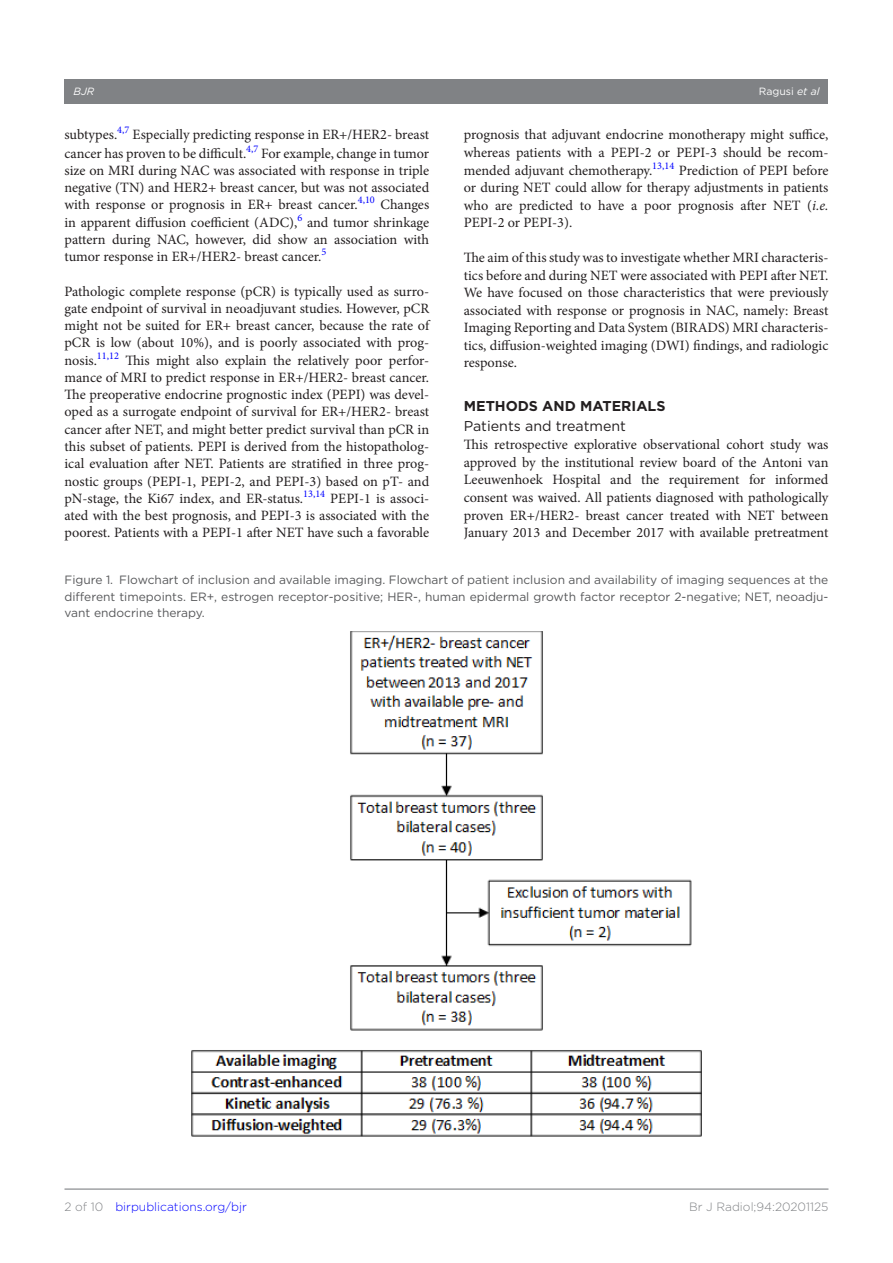
<style>
.page{position:relative;width:893px;height:1263px;background:#fff}
.page>*{position:absolute;margin:0;border:0;box-sizing:border-box;transform-origin:0 0}
.t1{font:14.25px/17.5px "Minion Pro";color:#231f20;text-align:justify}
.t2{font:14.25px "Gotham";color:#231f20}
.t3{font:700 14.25px "Gotham";color:#231f20}
.t4{font:12px/16.5px "Gotham";color:#57585a;text-align:justify}
.t5{font:300 12px "Gotham";color:#00f}
.t6{font:300 12px "Gotham";color:#808285}
.t7{font:10.5px "Gotham";color:#fff}
.t8{font:italic 10.5px "Gotham";color:#fff}
.s1{font-style:italic}
.s2{color:#808285}
</style>
<div class="page">
<hr style="left:64px;top:1188px;width:764px;height:2px;background:#808285">
<div style="left:64px;top:79px;width:764px;height:24px;background:#808285"></div>
<img style="left:192px;top:631px;width:509px;height:505px">
<p class="t8" style="left:74px;top:85px;width:22px">BJR</p>
<p class="t7" style="left:759px;top:85px;width:62px">Ragusi <span class="s1">et al</span></p>
<p class="t1" style="left:64px;top:126px;width:366px">subtypes.<sup>4,7</sup> Especially predicting response in ER+/HER2- breast cancer has proven to be difficult.<sup>4,7</sup> For example, change in tumor size on MRI during NAC was associated with response in triple negative (TN) and HER2+ breast cancer, but was not associated with response or prognosis in ER+ breast cancer.<sup>4,10</sup> Changes in apparent diffusion coefficient (ADC),<sup>6</sup> and tumor shrinkage pattern during NAC, however, did show an association with tumor response in ER+/HER2- breast cancer.<sup>5</sup></p>
<p class="t1" style="left:64px;top:283px;width:366px">Pathologic complete response (pCR) is typically used as surro&shy;gate endpoint of survival in neoadjuvant studies. However, pCR might not be suited for ER+ breast cancer, because the rate of pCR is low (about 10%), and is poorly associated with prog&shy;nosis.<sup>11,12</sup> This might also explain the relatively poor perfor&shy;mance of MRI to predict response in ER+/HER2- breast cancer.<br>The preoperative endocrine prognostic index (PEPI) was devel&shy;oped as a surrogate endpoint of survival for ER+/HER2- breast cancer after NET, and might better predict survival than pCR in this subset of patients. PEPI is derived from the histopatholog&shy;ical evaluation after NET. Patients are stratified in three prog&shy;nostic groups (PEPI-1, PEPI-2, and PEPI-3) based on pT- and pN-stage, the Ki67 index, and ER-status.<sup>13,14</sup> PEPI-1 is associ&shy;ated with the best prognosis, and PEPI-3 is associated with the poorest. Patients with a PEPI-1 after NET have such a favorable</p>
<p class="t1" style="left:464px;top:126px;width:366px">prognosis that adjuvant endocrine monotherapy might suffice, whereas patients with a PEPI-2 or PEPI-3 should be recom&shy;mended adjuvant chemotherapy.<sup>13,14</sup> Prediction of PEPI before or during NET could allow for therapy adjustments in patients who are predicted to have a poor prognosis after NET (<span class="s1">i.e.<br></span>PEPI-2 or PEPI-3).</p>
<p class="t1" style="left:464px;top:249px;width:366px">The aim of this study was to investigate whether MRI characteris&shy;tics before and during NET were associated with PEPI after NET.<br>We have focused on those characteristics that were previously associated with response or prognosis in NAC, namely: Breast Imaging Reporting and Data System (BIRADS) MRI characteris&shy;tics, diffusion-weighted imaging (DWI) findings, and radiologic response.</p>
<p class="t3" style="left:464px;top:397px;width:203px">METHODS AND MATERIALS</p>
<p class="t2" style="left:464px;top:417px;width:164px">Patients and treatment</p>
<p class="t1" style="left:464px;top:436px;width:366px">This retrospective explorative observational cohort study was approved by the institutional review board of the Antoni van Leeuwenhoek Hospital and the requirement for informed consent was waived. All patients diagnosed with pathologically proven ER+/HER2- breast cancer treated with NET between January 2013 and December 2017 with available pretreatment</p>
<p class="t4" style="left:64px;top:571px;width:765px">Figure 1. Flowchart of inclusion and available imaging. Flowchart of patient inclusion and availability of imaging sequences at the different timepoints. ER+, estrogen receptor-positive; HER-, human epidermal growth factor receptor 2-negative; NET, neoadju&shy;vant endocrine therapy.</p>
<p class="t5" style="left:64px;top:1199px;width:184px"><span class="s2">2 of 10</span> birpublications.org/bjr</p>
<p class="t6" style="left:689px;top:1199px;width:141px">Br J Radiol;94:20201125</p>
</div>
